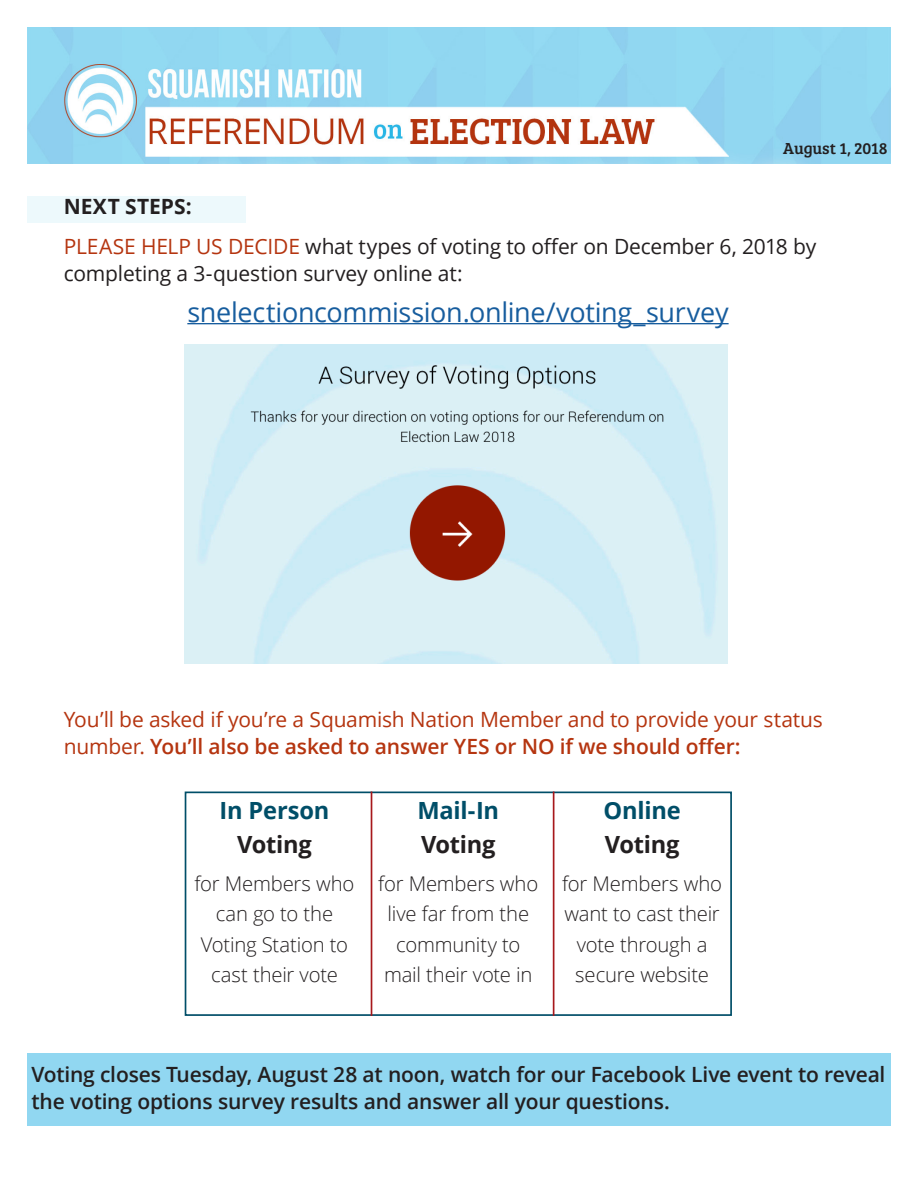
<style>
.page{position:relative;width:918px;height:1188px;background:#fff}
.page>*{position:absolute;margin:0;border:0;box-sizing:border-box;transform-origin:0 0}
.t1{font:27px "Open Sans";letter-spacing:-.01em;color:#175d9e}
.t2{font:700 23.7px/33.8px "Open Sans";letter-spacing:-.01em;color:#004e68}
.t3{font:600 21px/27px "Open Sans";letter-spacing:-.01em;color:#231f20}
.t4{font:21px/27px "Open Sans";letter-spacing:-.01em;color:#b53510}
.t5{font:21px/27px "Open Sans";letter-spacing:-.01em;color:#231f20}
.t6{font:700 21px "Open Sans";letter-spacing:.005em;color:#231f20}
.t7{font:300 20.25px/30.5px "Open Sans";letter-spacing:-.01em;color:#231f20;text-align:center}
.t8{font:16.5px "Bree Serif";letter-spacing:-.005em;color:#231f20}
.s1{color:#b53510}
.s2{font-weight:600}
.s3{color:#231f20}
</style>
<div class="page">
<div style="left:27px;top:196px;width:218px;height:27px;background:#edf9fc"></div>
<img style="left:27px;top:27px;width:864px;height:136px">
<hr style="left:187px;top:323px;width:542px;height:1px;background:#175d9e">
<img style="left:185px;top:344px;width:543px;height:319px">
<div style="left:185px;top:792px;width:547px;height:224px;border:2px solid #004e68"></div>
<hr style="left:371px;top:792px;width:1px;height:224px;background:#a7181c">
<hr style="left:553px;top:792px;width:1px;height:224px;background:#a7181c">
<p class="t8" style="left:783px;top:136px;width:106px">August 1, 2018</p>
<p class="t6" style="left:64px;top:191px;width:129px">NEXT STEPS:</p>
<p class="t5" style="left:64px;top:232px;width:754px"><span class="s1">PLEASE HELP US DECIDE</span> what types of voting to offer on December 6, 2018 by completing a 3-question survey online at:</p>
<p class="t1" style="left:187px;top:293px;width:543px">snelectioncommission.online/voting_survey</p>
<p class="t4" style="left:64px;top:705px;width:761px">You’ll be asked if you’re a Squamish Nation Member and to provide your status number. <span class="s2">You’ll also be asked to answer YES or NO if we should offer:</span></p>
<p class="t2" style="left:220px;top:793px;width:111px;text-align:center">In Person<br><span class="s3">Voting</span></p>
<p class="t7" style="left:194px;top:868px;width:162px">for Members who can go to the<br>Voting Station to cast their vote</p>
<p class="t2" style="left:417px;top:793px;width:83px">Mail-In<br><span class="s3">Voting</span></p>
<p class="t7" style="left:378px;top:868px;width:162px">for Members who live far from the community to mail their vote in</p>
<p class="t2" style="left:604px;top:793px;width:79px">Online<br><span class="s3">Voting</span></p>
<p class="t7" style="left:562px;top:868px;width:162px">for Members who want to cast their vote through a secure website</p>
<p class="t3" style="left:32px;top:1061px;width:855px">Voting closes Tuesday, August 28 at noon, watch for our Facebook Live event to reveal the voting options survey results and answer all your questions.</p>
</div>
